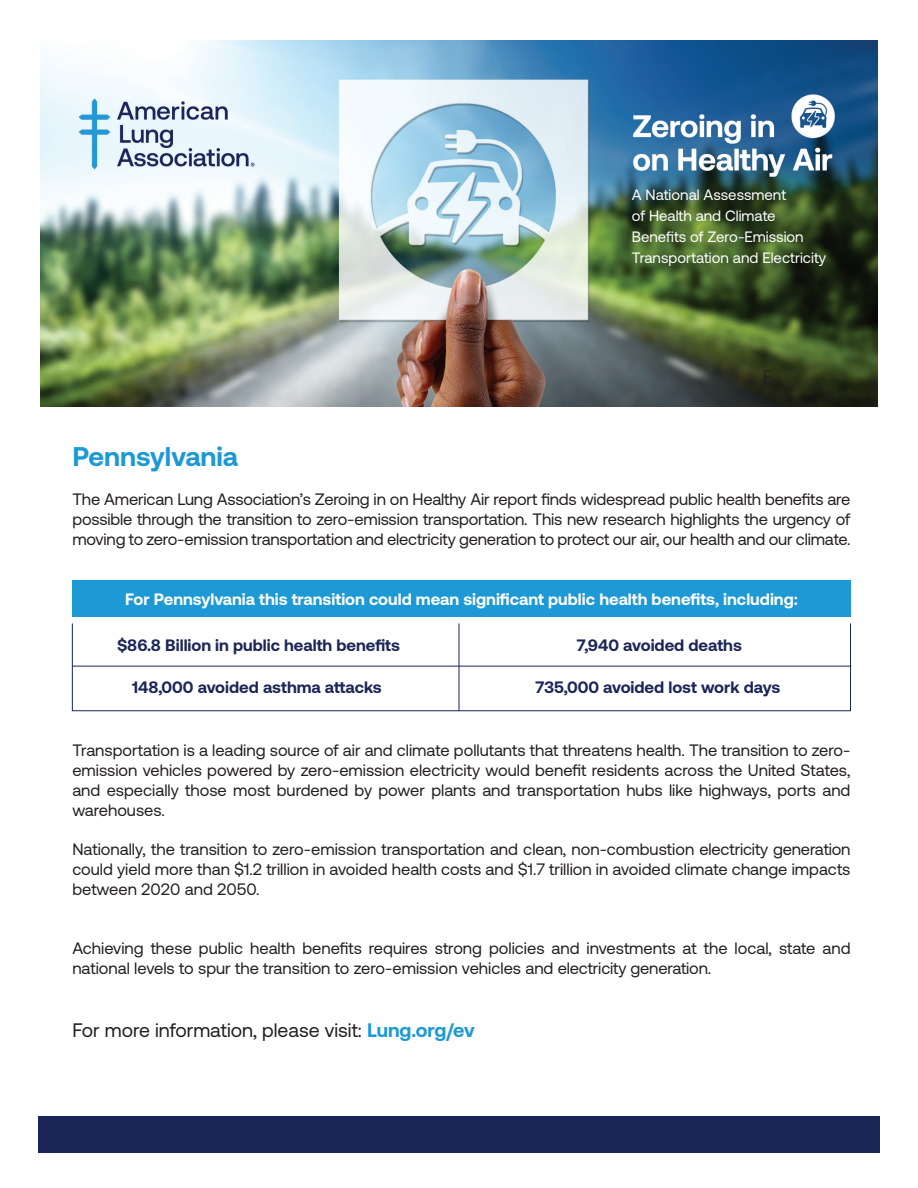
<style>
.page{position:relative;width:918px;height:1188px;background:#fff}
.page>*{position:absolute;margin:0;border:0;box-sizing:border-box;transform-origin:0 0}
.t1{font:700 27px "Aeonik";color:#1d99d6}
.t2{font:19.5px "Aeonik";color:#231f20}
.t3{font:18px "Museo Sans 300";color:#231f20}
.t4{font:16.5px/19.8px "Aeonik";color:#231f20;text-align:justify}
.t5{font:700 16.5px "Aeonik";color:#1a2657}
.t6{font:700 16.5px "Aeonik";color:#fff}
.t7{font:15px/21px "Aeonik";color:#fff}
.s1{font-weight:700;color:#1d99d6}
</style>
<div class="page">
<img style="left:40px;top:40px;width:838px;height:366px">
<div style="left:38px;top:1116px;width:842px;height:36px;background:#1a2657"></div>
<div style="left:72px;top:581px;width:778px;height:36px;background:#1d99d6"></div>
<div style="left:72px;top:623px;width:779px;height:88px;border:1px solid #1a2657"></div>
<hr style="left:72px;top:666px;width:779px;height:1px;background:#1a2657">
<hr style="left:459px;top:623px;width:1px;height:88px;background:#1a2657">
<p class="t7" style="left:632px;top:185px;width:196px">A National Assessment<br>of Health and Climate<br>Benefits of Zero-Emission<br>Transportation and Electricity</p>
<p class="t3" style="left:762px;top:367px;width:12px">E</p>
<h1 class="t1" style="left:72px;top:441px;width:167px">Pennsylvania</h1>
<p class="t4" style="left:72px;top:490px;width:780px">The American Lung Association’s Zeroing in on Healthy Air report finds widespread public health benefits are possible through the transition to zero-emission transportation. This new research highlights the urgency of moving to zero-emission transportation and electricity generation to protect our air, our health and our climate.</p>
<p class="t6" style="left:125px;top:589px;width:674px">For Pennsylvania this transition could mean significant public health benefits, including:</p>
<p class="t5" style="left:117px;top:635px;width:285px">$86.8 Billion in public health benefits</p>
<p class="t5" style="left:577px;top:635px;width:167px">7,940 avoided deaths</p>
<p class="t5" style="left:132px;top:678px;width:251px">148,000 avoided asthma attacks</p>
<p class="t5" style="left:535px;top:678px;width:247px">735,000 avoided lost work days</p>
<p class="t4" style="left:72px;top:741px;width:780px">Transportation is a leading source of air and climate pollutants that threatens health. The transition to zero&shy;emission vehicles powered by zero-emission electricity would benefit residents across the United States, and especially those most burdened by power plants and transportation hubs like highways, ports and warehouses.</p>
<p class="t4" style="left:72px;top:840px;width:780px">Nationally, the transition to zero-emission transportation and clean, non-combustion electricity generation could yield more than $1.2 trillion in avoided health costs and $1.7 trillion in avoided climate change impacts between 2020 and 2050.</p>
<p class="t4" style="left:72px;top:939px;width:780px">Achieving these public health benefits requires strong policies and investments at the local, state and national levels to spur the transition to zero-emission vehicles and electricity generation.</p>
<p class="t2" style="left:72px;top:1019px;width:404px">For more information, please visit: <span class="s1">Lung.org/ev</span></p>
</div>
